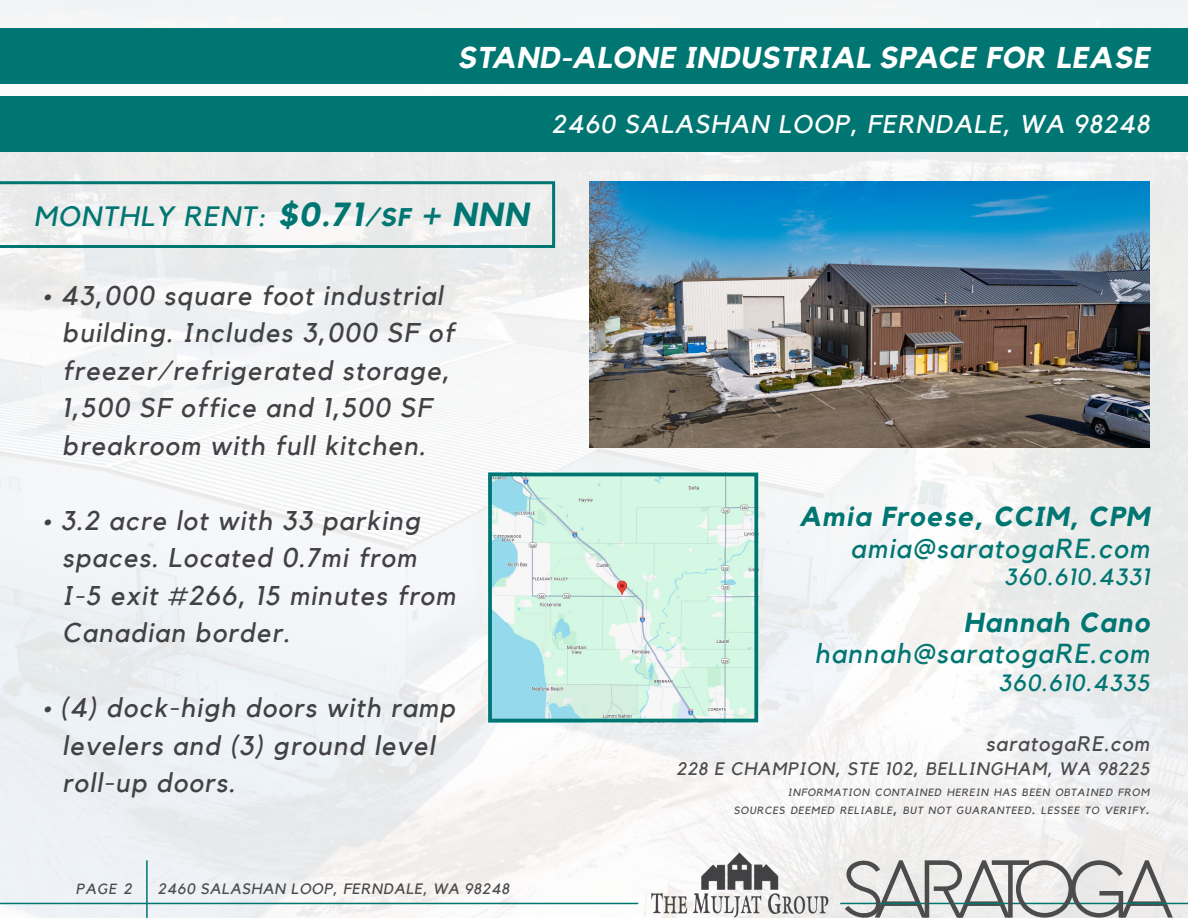
<style>
.page{position:relative;width:1188px;height:918px;background:#fff}
.page>*{position:absolute;margin:0;border:0;box-sizing:border-box;transform-origin:0 0}
.t1{font:italic 700 30px "Kollektif";letter-spacing:.03em;color:#fff}
.t2{font:italic 27.9px "Kollektif";letter-spacing:.05em;color:#007672}
.t3{font:italic 27.45px "Kollektif";letter-spacing:.05em;color:#007672}
.t4{font:italic 700 27.45px "Kollektif";letter-spacing:.05em;color:#007672}
.Bullet_Point{font:italic 27px/37.5px "Kollektif";letter-spacing:.05em;color:#424245}
.t5{font:italic 25.5px "Kollektif";letter-spacing:.05em;color:#fff}
.t6{font:italic 23.4px "Kollektif";letter-spacing:.05em;color:#007672}
.t7{font:italic 21px "Kollektif";letter-spacing:.05em;color:#4d4c4c}
.t8{font:italic 18px "Kollektif";letter-spacing:.05em;color:#4d4c4c}
.t9{font:italic 15px "Kollektif";letter-spacing:.05em;color:#4d4c4c}
.t10{font:italic 14.7px "Kollektif";color:#4d4c4c}
.t11{font:italic 10.5px/18px "Kollektif";letter-spacing:.07em;color:#4d4c4c;text-align:right}
.s1{font-weight:700;font-size:33.3px}
.s2{font-weight:700;font-size:25.5px}
.s3{font-size:15px}
</style>
<div class="page">
<img style="left:0;top:0;width:1188px;height:918px">
<hr style="left:840px;top:903px;width:348px;height:1px;background:#007672">
<hr style="left:0;top:903px;width:638px;height:1px;background:#007672">
<svg style="left:845px;top:855px;width:328px;height:63px;background:#c1c2c1"></svg>
<hr style="left:146px;top:860px;width:2px;height:58px;background:#007672">
<img style="left:647px;top:852px;width:183px;height:66px">
<div style="left:0;top:79px;width:1188px;height:12px;background:#fff"></div>
<div style="left:0;top:91px;width:1188px;height:6px;background:#fff"></div>
<div style="left:0;top:28px;width:1188px;height:56px;background:#007672"></div>
<div style="left:0;top:97px;width:1188px;height:55px;background:#007672"></div>
<div style="left:905px;top:428px;width:24px;height:23px;background:linear-gradient(to right,#f1f3f4,#fff)"></div>
<svg style="left:0;top:181px;width:555px;height:67px"></svg>
<img style="left:589px;top:181px;width:560px;height:266px">
<img style="left:493px;top:478px;width:260px;height:239px">
<div style="left:488px;top:473px;width:270px;height:249px;border:4px solid #007672"></div>
<p class="t1" style="left:457px;top:40px;width:693px">STAND-ALONE INDUSTRIAL SPACE FOR LEASE</p>
<p class="t5" style="left:552px;top:110px;width:599px">2460 SALASHAN LOOP, FERNDALE, WA 98248</p>
<p class="t2" style="left:34px;top:200px;width:496px">MONTHLY RENT: <span class="s1">$0.71</span><span class="s2">/SF</span> <span class="s1">+ NNN</span></p>
<p class="Bullet_Point" style="left:62px;top:277px;width:393px;text-indent:-19px">• 43,000 square foot industrial building. Includes 3,000 SF of freezer/refrigerated storage,<br>1,500 SF office and 1,500 SF breakroom with full kitchen.</p>
<p class="Bullet_Point" style="left:62px;top:502px;width:395px;text-indent:-19px">• 3.2 acre lot with 33 parking spaces. Located 0.7mi from<br>I-5 exit #266, 15 minutes from<br>Canadian border.</p>
<p class="Bullet_Point" style="left:62px;top:689px;width:394px;text-indent:-19px">• (4) dock-high doors with ramp levelers and (3) ground level roll-up doors.</p>
<p class="t4" style="left:799px;top:501px;width:352px">Amia Froese, CCIM, CPM</p>
<p class="t3" style="left:851px;top:532px;width:300px">amia@saratogaRE.com</p>
<p class="t6" style="left:1004px;top:563px;width:147px">360.610.4331</p>
<p class="t4" style="left:964px;top:606px;width:187px">Hannah Cano</p>
<p class="t3" style="left:815px;top:638px;width:336px">hannah@saratogaRE.com</p>
<p class="t6" style="left:999px;top:669px;width:152px">360.610.4335</p>
<p class="t7" style="left:986px;top:731px;width:165px">saratogaRE.com</p>
<p class="t8" style="left:677px;top:759px;width:474px">228 E CHAMPION, STE 102, BELLINGHAM, WA 98225</p>
<p class="t11" style="left:734px;top:784px;width:417px">INFORMATION CONTAINED HEREIN HAS BEEN OBTAINED FROM<br>SOURCES DEEMED RELIABLE<span class="s3">,</span> BUT NOT GUARANTEED<span class="s3">.</span> LESSEE TO VERIFY<span class="s3">.</span></p>
<p class="t10" style="left:76px;top:880px;width:57px">PAGE <span class="s3">2</span></p>
<p class="t9" style="left:158px;top:880px;width:353px">2460 SALASHAN LOOP, FERNDALE, WA 98248</p>
</div>
